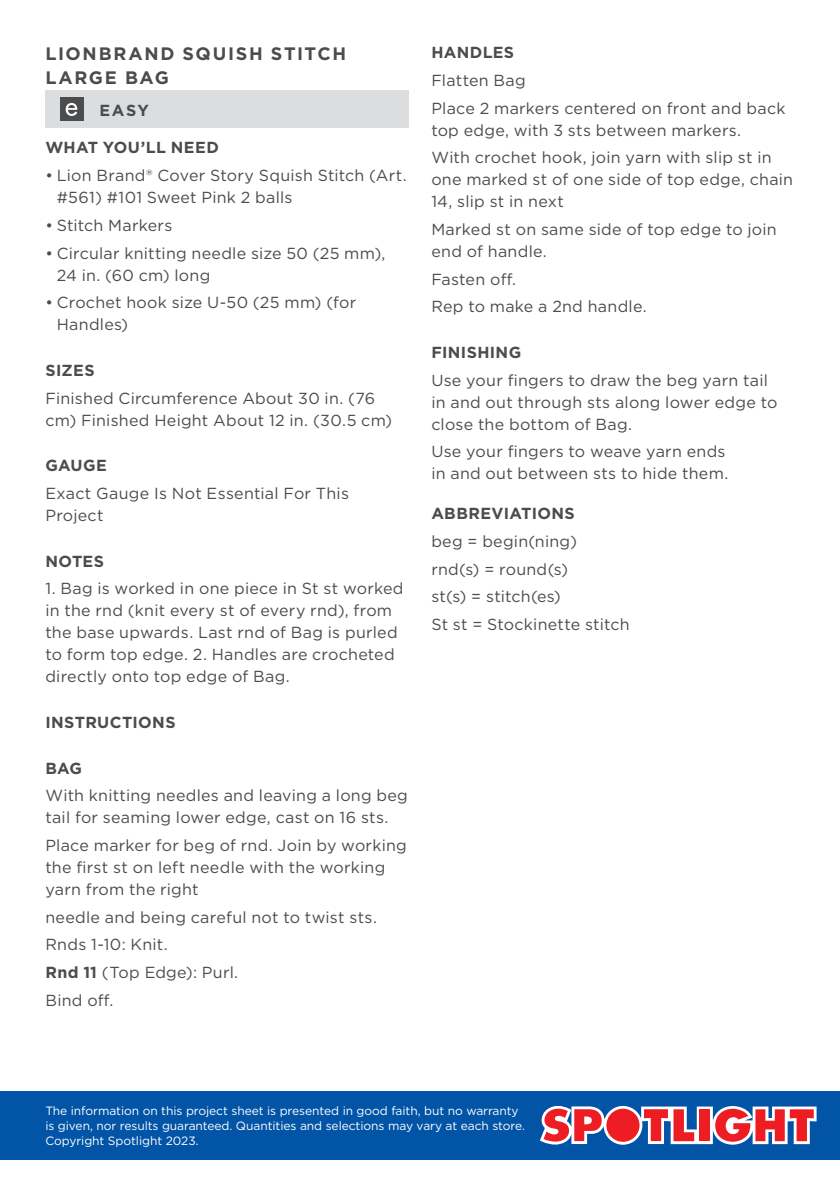
<style>
.page{position:relative;width:840px;height:1191px;background:#fff}
.page>*{position:absolute;margin:0;border:0;box-sizing:border-box;transform-origin:0 0}
.COPY{font:700 18px/24px "Gotham";letter-spacing:.09em;color:#4b4c4d}
.COPY-2{font:16px/22px "Gotham";letter-spacing:.015em;color:#4b4c4d}
.COPY-3{font:700 16px "Gotham";letter-spacing:.025em;color:#4b4c4d}
.t1{font:12px/15px "Gotham";letter-spacing:-.005em;color:#fff}
.s1{font-weight:700}
</style>
<div class="page">
<div style="left:0;top:1090px;width:839px;height:69px;background:#0154a6"></div>
<svg style="left:540px;top:1106px;width:276px;height:38px;background:#c77183"></svg>
<div style="left:45px;top:91px;width:363px;height:37px;background:#dcdddf"></div>
<div style="left:60px;top:98px;width:23px;height:23px;background:#4b4c4d"></div>
<svg style="left:66px;top:103px;width:11px;height:13px"></svg>
<p class="COPY" style="left:45px;top:41px;width:302px">LIONBRAND SQUISH STITCH<br>LARGE BAG</p>
<p class="COPY-3" style="left:99px;top:100px;width:51px">EASY</p>
<p class="COPY-3" style="left:45px;top:137px;width:175px">WHAT YOU’LL NEED</p>
<p class="COPY-2" style="left:57px;top:164px;width:351px;text-indent:-11px">• Lion Brand® Cover Story Squish Stitch (Art. #561) #101 Sweet Pink 2 balls</p>
<p class="COPY-2" style="left:45px;top:214px;width:128px">• Stitch Markers</p>
<p class="COPY-2" style="left:57px;top:241px;width:330px;text-indent:-11px">• Circular knitting needle size 50 (25 mm),<br>24 in. (60 cm) long</p>
<p class="COPY-2" style="left:57px;top:291px;width:301px;text-indent:-11px">• Crochet hook size U-50 (25 mm) (for<br>Handles)</p>
<p class="COPY-3" style="left:45px;top:359px;width:51px">SIZES</p>
<p class="COPY-2" style="left:45px;top:386px;width:348px">Finished Circumference About 30 in. (76 cm) Finished Height About 12 in. (30.5 cm)</p>
<p class="COPY-3" style="left:45px;top:455px;width:63px">GAUGE</p>
<p class="COPY-2" style="left:45px;top:482px;width:305px">Exact Gauge Is Not Essential For This<br>Project</p>
<p class="COPY-3" style="left:45px;top:550px;width:60px">NOTES</p>
<p class="COPY-2" style="left:45px;top:577px;width:359px">1. Bag is worked in one piece in St st worked in the rnd (knit every st of every rnd), from the base upwards. Last rnd of Bag is purled to form top edge. 2. Handles are crocheted directly onto top edge of Bag.</p>
<p class="COPY-3" style="left:45px;top:712px;width:132px">INSTRUCTIONS</p>
<p class="COPY-3" style="left:45px;top:757px;width:38px">BAG</p>
<p class="COPY-2" style="left:45px;top:784px;width:364px">With knitting needles and leaving a long beg tail for seaming lower edge, cast on 16 sts.</p>
<p class="COPY-2" style="left:45px;top:834px;width:363px">Place marker for beg of rnd. Join by working the first st on left needle with the working yarn from the right</p>
<p class="COPY-2" style="left:45px;top:905px;width:333px">needle and being careful not to twist sts.</p>
<p class="COPY-2" style="left:45px;top:933px;width:124px">Rnds 1-10: Knit.</p>
<p class="COPY-2" style="left:45px;top:961px;width:194px"><span class="s1">Rnd 11</span> (Top Edge): Purl.</p>
<p class="COPY-2" style="left:45px;top:988px;width:69px">Bind off.</p>
<p class="COPY-3" style="left:431px;top:42px;width:84px">HANDLES</p>
<p class="COPY-2" style="left:431px;top:69px;width:96px">Flatten Bag</p>
<p class="COPY-2" style="left:431px;top:96px;width:355px">Place 2 markers centered on front and back top edge, with 3 sts between markers.</p>
<p class="COPY-2" style="left:431px;top:146px;width:363px">With crochet hook, join yarn with slip st in one marked st of one side of top edge, chain<br>14, slip st in next</p>
<p class="COPY-2" style="left:431px;top:218px;width:347px">Marked st on same side of top edge to join end of handle.</p>
<p class="COPY-2" style="left:431px;top:268px;width:86px">Fasten off.</p>
<p class="COPY-2" style="left:431px;top:295px;width:217px">Rep to make a 2nd handle.</p>
<p class="COPY-3" style="left:431px;top:342px;width:91px">FINISHING</p>
<p class="COPY-2" style="left:431px;top:369px;width:347px">Use your fingers to draw the beg yarn tail in and out through sts along lower edge to close the bottom of Bag.</p>
<p class="COPY-2" style="left:431px;top:440px;width:298px">Use your fingers to weave yarn ends in and out between sts to hide them.</p>
<p class="COPY-3" style="left:431px;top:503px;width:145px">ABBREVIATIONS</p>
<p class="COPY-2" style="left:431px;top:530px;width:147px">beg = begin(ning)</p>
<p class="COPY-2" style="left:431px;top:558px;width:138px">rnd(s) = round(s)</p>
<p class="COPY-2" style="left:431px;top:585px;width:131px">st(s) = stitch(es)</p>
<p class="COPY-2" style="left:431px;top:613px;width:200px">St st = Stockinette stitch</p>
<p class="t1" style="left:45px;top:1103px;width:481px">The information on this project sheet is presented in good faith, but no warranty is given, nor results guaranteed. Quantities and selections may vary at each store.<br>Copyright Spotlight 2023.</p>
</div>
